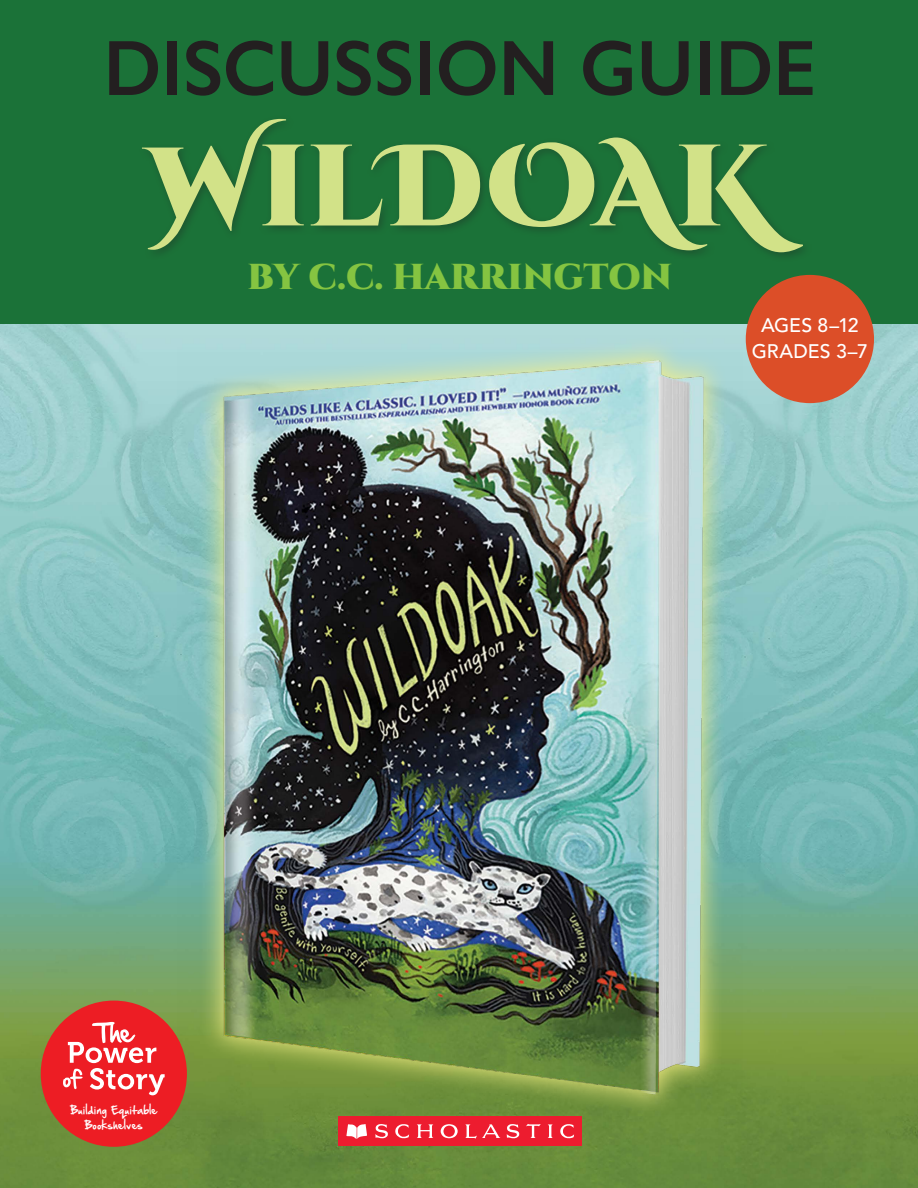
<style>
.page{position:relative;width:918px;height:1188px;background:#fff}
.page>*{position:absolute;margin:0;border:0;box-sizing:border-box;transform-origin:0 0}
.t1{font:900 115.5px "Cinzel Decorative";color:#d2e288}
.t2{font:600 78.75px "Gill Sans";color:#231f20;scale:.95 1}
.t3{font:900 36px "Cinzel";letter-spacing:-.005em;color:#85c441}
.t4{font:500 19.5px/25.5px "Avenir LT Pro";letter-spacing:-.005em;color:#fff;text-align:center}
.t5{font:9.75px/15.5px "Hand Of Sean";letter-spacing:.07em;color:#fffefe;text-align:center}
.s1{font-family:"Cinzel"}
</style>
<div class="page">
<img style="left:0;top:324px;width:918px;height:864px">
<div style="left:0;top:0;width:918px;height:324px;background:#1b7238"></div>
<img style="left:177px;top:348px;width:566px;height:766px">
<div style="left:746px;top:275px;width:128px;height:128px;background:#dc4e28;border-radius:50%"></div>
<div style="left:138px;top:114px;width:675px;height:149px;background:#231f20;opacity:.35"></div>
<div style="left:338px;top:1116px;width:243px;height:30px;background:#ed1c2f"></div>
<svg style="left:346px;top:1124px;width:21px;height:15px"></svg>
<svg style="left:375px;top:1124px;width:13px;height:14px"></svg>
<svg style="left:395px;top:1124px;width:14px;height:14px"></svg>
<svg style="left:417px;top:1124px;width:16px;height:14px"></svg>
<svg style="left:507px;top:1124px;width:12px;height:14px"></svg>
<svg style="left:526px;top:1124px;width:15px;height:14px"></svg>
<svg style="left:548px;top:1124px;width:5px;height:14px"></svg>
<svg style="left:560px;top:1124px;width:14px;height:14px"></svg>
<svg style="left:441px;top:1124px;width:17px;height:14px"></svg>
<svg style="left:465px;top:1124px;width:35px;height:15px"></svg>
<div style="left:41px;top:1001px;width:146px;height:146px;background:#ed1d24;border-radius:50%"></div>
<svg style="left:63px;top:1022px;width:102px;height:73px"></svg>
<h2 class="t2" style="left:104px;top:21px;width:752px">DISCUSSION GUIDE</h2>
<h1 class="t1" style="left:148px;top:113px;width:624px">W<span class="s1">IL</span>DOAK</h1>
<h3 class="t3" style="left:248px;top:254px;width:426px">BY C.C. HARRINGTON</h3>
<h3 class="t4" style="left:752px;top:313px;width:118px">AGES 8–12<br>GRADES 3–7</h3>
<p class="t5" style="left:70px;top:1102px;width:88px">Building Equitable<br>Bookshelves</p>
</div>
